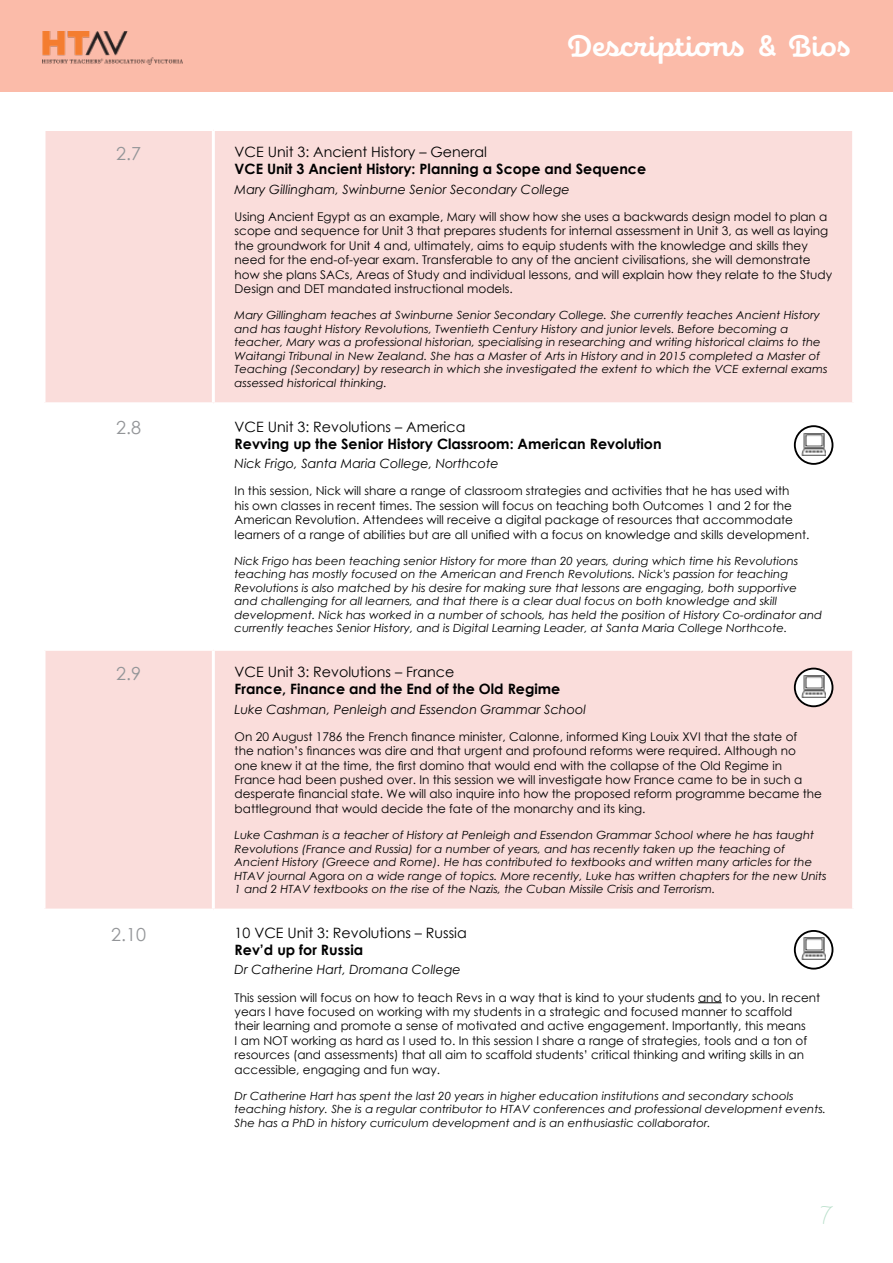
<style>
.page{position:relative;width:893px;height:1263px;background:#fff}
.page>*{position:absolute;margin:0;border:0;box-sizing:border-box;transform-origin:0 0}
.t1{font:700 30px "Eldwin Script";color:#fff}
.t2{font:25.5px "Beloved Sans";color:#b4ddc7}
.t3{font:18px "Century Gothic";color:#939598}
.t4{font:700 14.25px "Century Gothic";color:#000}
.t5{font:14.25px "Century Gothic";color:#000}
.t6{font:italic 12.75px "Century Gothic";color:#000}
.t7{font:12px/14.4px "Century Gothic";color:#000}
.t8{font:italic 11.25px/13.5px "Century Gothic";color:#000;scale:1.04 1}
.s1{font-style:normal}
</style>
<div class="page">
<div style="left:0;top:0;width:893px;height:92px;background:#fbbba9"></div>
<img style="left:43px;top:32px;width:140px;height:33px">
<div style="left:46px;top:131px;width:806px;height:271px;background:#fadddb"></div>
<svg style="left:46px;top:425px;width:806px;height:579px"></svg>
<hr style="left:212px;top:131px;width:3px;height:271px;background:#fff">
<hr style="left:212px;top:405px;width:3px;height:243px;background:#fff">
<hr style="left:43px;top:648px;width:170px;height:3px;background:#fff">
<hr style="left:213px;top:648px;width:642px;height:3px;background:#fff">
<hr style="left:212px;top:651px;width:3px;height:257px;background:#fff">
<hr style="left:43px;top:908px;width:170px;height:3px;background:#fff">
<hr style="left:213px;top:908px;width:642px;height:3px;background:#fff">
<hr style="left:212px;top:911px;width:3px;height:231px;background:#fff">
<svg style="left:698px;top:1002px;width:24px;height:1px"></svg>
<svg style="left:795px;top:931px;width:37px;height:38px"></svg>
<div style="left:794px;top:930px;width:39px;height:39px;border:2px solid #000;border-radius:50%"></div>
<img style="left:802px;top:937px;width:23px;height:23px">
<svg style="left:795px;top:668px;width:37px;height:38px"></svg>
<div style="left:794px;top:668px;width:39px;height:39px;border:2px solid #000;border-radius:50%"></div>
<img style="left:802px;top:675px;width:23px;height:23px">
<svg style="left:795px;top:426px;width:37px;height:38px"></svg>
<div style="left:794px;top:425px;width:39px;height:40px;border:2px solid #000;border-radius:50%"></div>
<img style="left:802px;top:433px;width:23px;height:23px">
<h1 class="t1" style="left:568px;top:29px;width:284px">Descriptions &amp; Bios</h1>
<h3 class="t3" style="left:116px;top:141px;width:26px">2.7</h3>
<p class="t5" style="left:235px;top:142px;width:254px">VCE Unit 3: Ancient History – General</p>
<p class="t4" style="left:235px;top:158px;width:413px">VCE Unit 3 Ancient History: Planning a Scope and Sequence</p>
<p class="t6" style="left:235px;top:180px;width:337px">Mary Gillingham, Swinburne Senior Secondary College</p>
<p class="t7" style="left:235px;top:209px;width:599px">Using Ancient Egypt as an example, Mary will show how she uses a backwards design model to plan a scope and sequence for Unit 3 that prepares students for internal assessment in Unit 3, as well as laying the groundwork for Unit 4 and, ultimately, aims to equip students with the knowledge and skills they need for the end-of-year exam. Transferable to any of the ancient civilisations, she will demonstrate how she plans SACs, Areas of Study and individual lessons, and will explain how they relate to the Study Design and DET mandated instructional models.</p>
<p class="t8" style="left:235px;top:308px;width:572px">Mary Gillingham teaches at Swinburne Senior Secondary College. She currently teaches Ancient History and has taught History Revolutions, Twentieth Century History and junior levels. Before becoming a teacher, Mary was a professional historian, specialising in researching and writing historical claims to the Waitangi Tribunal in New Zealand. She has a Master of Arts in History and in 2015 completed a Master of Teaching (Secondary) by research in which she investigated the extent to which the VCE external exams assessed historical thinking.</p>
<h3 class="t3" style="left:116px;top:415px;width:26px">2.8</h3>
<p class="t5" style="left:235px;top:416px;width:232px">VCE Unit 3: Revolutions – America</p>
<p class="t4" style="left:235px;top:433px;width:428px">Revving up the Senior History Classroom: American Revolution</p>
<p class="t6" style="left:235px;top:455px;width:266px">Nick Frigo, Santa Maria College, Northcote</p>
<p class="t7" style="left:235px;top:484px;width:576px">In this session, Nick will share a range of classroom strategies and activities that he has used with<br>his own classes in recent times. The session will focus on teaching both Outcomes 1 and 2 for the American Revolution. Attendees will receive a digital package of resources that accommodate learners of a range of abilities but are all unified with a focus on knowledge and skills development.</p>
<p class="t8" style="left:235px;top:554px;width:566px">Nick Frigo has been teaching senior History for more than 20 years, during which time his Revolutions teaching has mostly focused on the American and French Revolutions. Nick's passion for teaching Revolutions is also matched by his desire for making sure that lessons are engaging, both supportive and challenging for all learners, and that there is a clear dual focus on both knowledge and skill development. Nick has worked in a number of schools, has held the position of History Co-ordinator and currently teaches Senior History, and is Digital Learning Leader, at Santa Maria College Northcote.</p>
<h3 class="t3" style="left:116px;top:661px;width:26px">2.9</h3>
<p class="t5" style="left:235px;top:662px;width:221px">VCE Unit 3: Revolutions – France</p>
<p class="t4" style="left:235px;top:678px;width:327px">France, Finance and the End of the Old Regime</p>
<p class="t6" style="left:235px;top:700px;width:353px">Luke Cashman, Penleigh and Essendon Grammar School</p>
<p class="t7" style="left:235px;top:729px;width:589px">On 20 August 1786 the French finance minister, Calonne, informed King Louix XVI that the state of<br>the nation’s finances was dire and that urgent and profound reforms were required. Although no<br>one knew it at the time, the first domino that would end with the collapse of the Old Regime in France had been pushed over. In this session we will investigate how France came to be in such a desperate financial state. We will also inquire into how the proposed reform programme became the battleground that would decide the fate of the monarchy and its king.</p>
<p class="t8" style="left:235px;top:828px;width:571px">Luke Cashman is a teacher of History at Penleigh and Essendon Grammar School where he has taught Revolutions (France and Russia) for a number of years, and has recently taken up the teaching of Ancient History (Greece and Rome). He has contributed to textbooks and written many articles for the HTAV journal <span class="s1">Agora</span> on a wide range of topics. More recently, Luke has written chapters for the new Units 1 and 2 HTAV textbooks on the rise of the Nazis, the Cuban Missile Crisis and Terrorism.</p>
<h3 class="t3" style="left:111px;top:921px;width:36px">2.10</h3>
<p class="t5" style="left:235px;top:923px;width:234px">10 VCE Unit 3: Revolutions – Russia</p>
<p class="t4" style="left:235px;top:939px;width:130px">Rev’d up for Russia</p>
<p class="t6" style="left:235px;top:961px;width:228px">Dr Catherine Hart, Dromana College</p>
<p class="t7" style="left:235px;top:990px;width:587px">This session will focus on how to teach Revs in a way that is kind to your students and to you. In recent years I have focused on working with my students in a strategic and focused manner to scaffold their learning and promote a sense of motivated and active engagement. Importantly, this means<br>I am NOT working as hard as I used to. In this session I share a range of strategies, tools and a ton of resources (and assessments) that all aim to scaffold students’ critical thinking and writing skills in an accessible, engaging and fun way.</p>
<p class="t8" style="left:235px;top:1089px;width:570px">Dr Catherine Hart has spent the last 20 years in higher education institutions and secondary schools teaching history. She is a regular contributor to HTAV conferences and professional development events.<br>She has a PhD in history curriculum development and is an enthusiastic collaborator.</p>
<h2 class="t2" style="left:820px;top:1200px;width:15px">7</h2>
</div>
